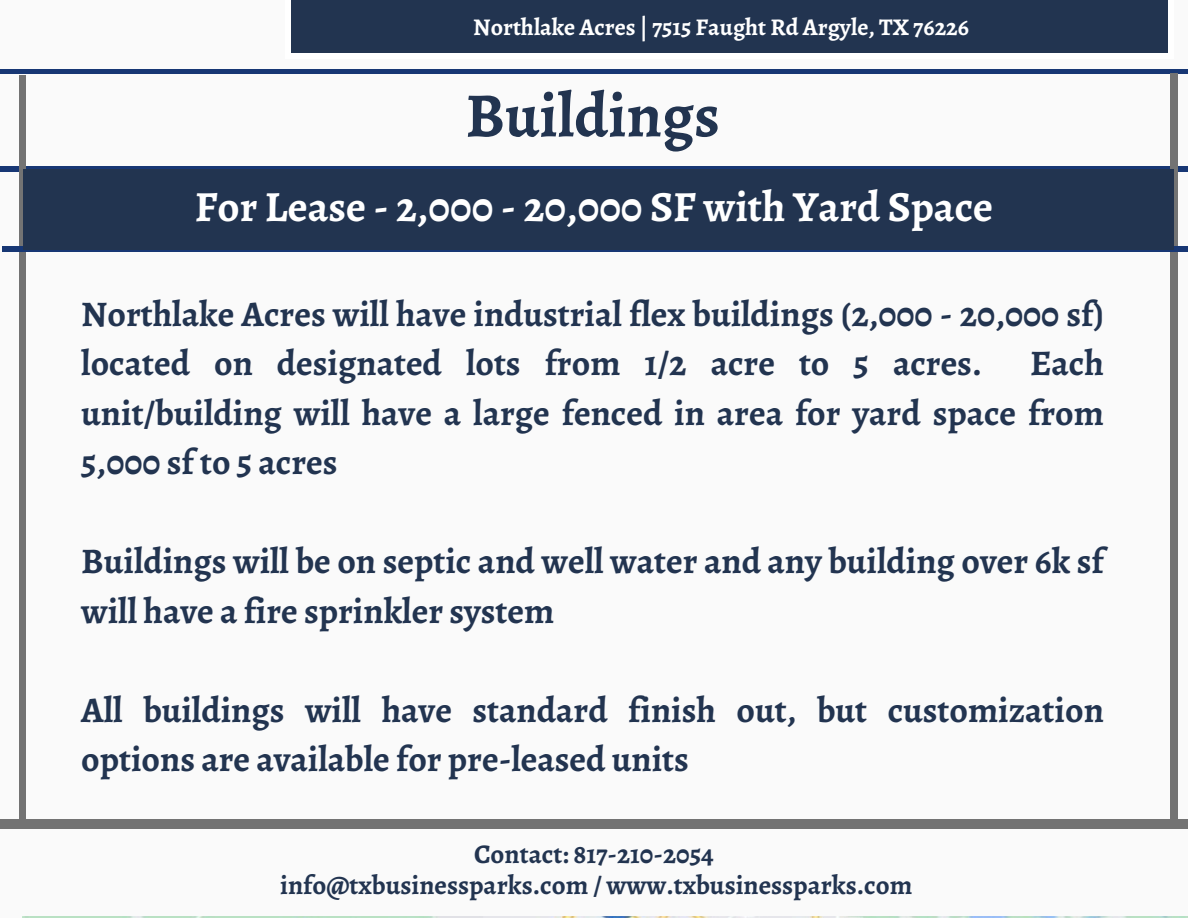
<style>
.page{position:relative;width:1188px;height:918px;background:#fafafa}
.page>*{position:absolute;margin:0;border:0;box-sizing:border-box;transform-origin:0 0}
.t1{font:700 63px "Alegreya";color:#223450}
.t2{font:700 43.05px "Alegreya";color:#fff}
.t3{font:700 36px/49.5px "Alegreya";color:#223450}
.t4{font:700 27px "Alegreya";color:#223450}
.t5{font:700 24px "Alegreya";color:#fff}
</style>
<div class="page">
<div style="left:0;top:819px;width:1188px;height:10px;background:#737373"></div>
<hr style="left:0;top:70px;width:1188px;height:4px;background:#173774">
<hr style="left:0;top:167px;width:1188px;height:4px;background:#173774">
<div style="left:20px;top:75px;width:6px;height:749px;background:#737373"></div>
<div style="left:286px;top:0;width:888px;height:59px;background:#fff"></div>
<div style="left:292px;top:0;width:876px;height:53px;background:#223450"></div>
<div style="left:1170px;top:74px;width:8px;height:752px;background:#737373"></div>
<hr style="left:2px;top:247px;width:1186px;height:4px;background:#173774">
<div style="left:23px;top:169px;width:1151px;height:81px;background:#223450"></div>
<img style="left:23px;top:916px;width:1165px;height:2px">
<h2 class="t5" style="left:473px;top:10px;width:497px">Northlake Acres | 7515 Faught Rd Argyle, TX 76226</h2>
<h3 class="t1" style="left:465px;top:72px;width:256px">Buildings</h3>
<h4 class="t2" style="left:195px;top:178px;width:800px">For Lease - 2,000 - 20,000 SF with Yard Space</h4>
<h3 class="t3" style="left:81px;top:289px;width:1024px">Northlake Acres will have industrial flex buildings (2,000 - 20,000 sf) located on designated lots from 1/2 acre to 5 acres.</h3>
<h3 class="t3" style="left:81px;top:338px;width:1024px;text-align:justify;text-indent:949px">Each unit/building will have a large fenced in area for yard space from 5,000 sf to 5 acres</h3>
<h3 class="t3" style="left:81px;top:536px;width:1024px">Buildings will be on septic and well water and any building over 6k sf will have a fire sprinkler system</h3>
<h4 class="t3" style="left:81px;top:685px;width:1024px">All buildings will have standard finish out, but customization options are available for pre-leased units</h4>
<p class="t4" style="left:474px;top:835px;width:241px">Contact: 817-210-2054</p>
<h1 class="t4" style="left:280px;top:867px;width:634px">info@txbusinessparks.com / www.txbusinessparks.com</h1>
</div>
